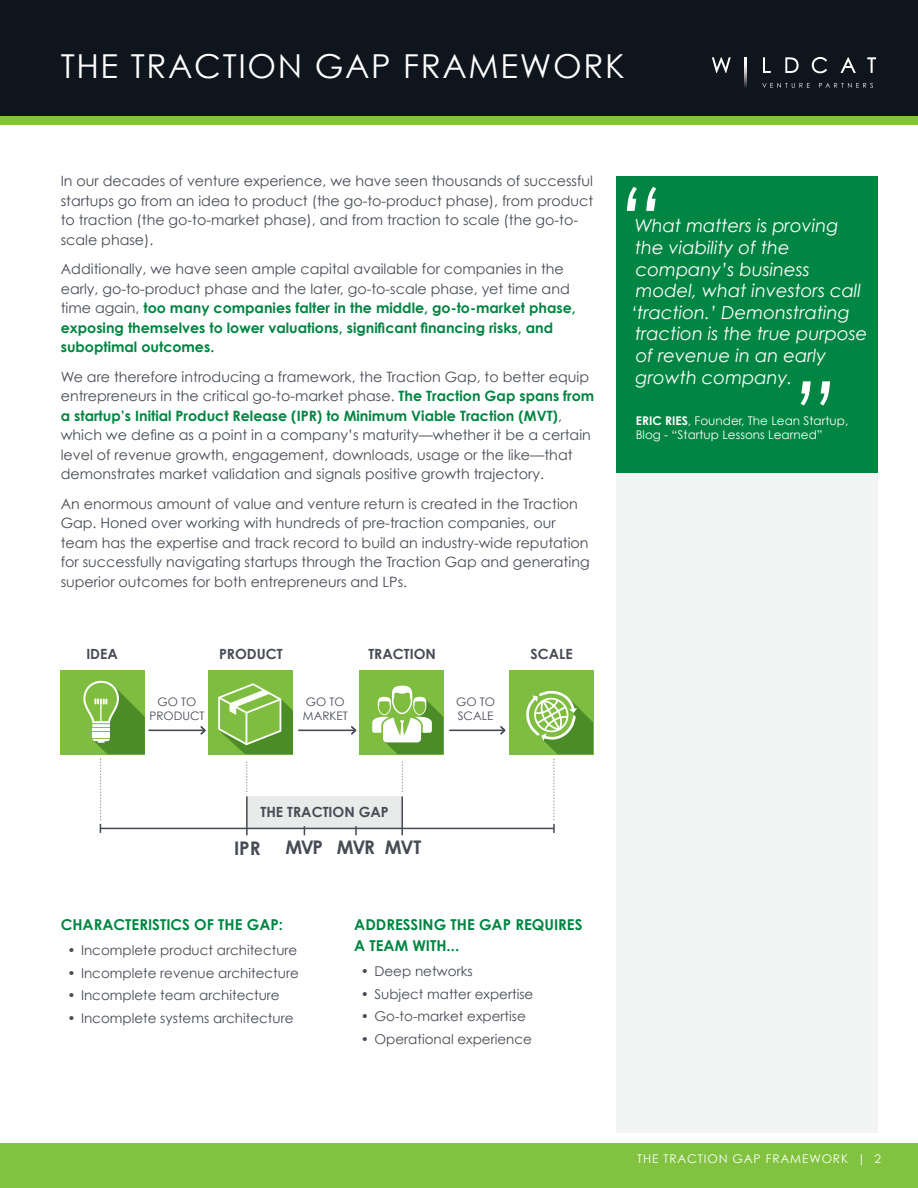
<style>
.page{position:relative;width:918px;height:1188px;background:#fff}
.page>*{position:absolute;margin:0;border:0;box-sizing:border-box;transform-origin:0 0}
.t1{font:italic 90px "Century Gothic";color:#fff}
.t2{font:33px "Century Gothic";letter-spacing:.05em;color:#fff}
.t3{font:700 18.75px "Century Gothic";letter-spacing:-.075em;color:#464b54}
.t4{font:italic 18px/21.6px "Century Gothic";color:#fff}
.Header_4{font:700 15px/21px "Century Gothic";color:#008542}
.Body_copy_9_5_13{font:14.25px/19.5px "Century Gothic";color:#464b54}
.Body_copy_9_5_13-2{font:700 14.25px/19.5px "Century Gothic";color:#008542}
.t5{font:700 14.1px "Century Gothic";color:#464b54}
.t6{font:13.5px "Century Gothic";color:#464b54}
.Quote_Author{font:12px/14.4px "Century Gothic";color:#fff}
.Quote_Author-2{font:12px "Century Gothic";letter-spacing:.07em;color:#fff}
.t7{font:11.7px "Century Gothic";color:#464b54}
.s1{font-weight:400;color:#464b54}
.s2{font-weight:700;color:#008542}
.s3{font-weight:700}
</style>
<div class="page">
<div style="left:0;top:0;width:918px;height:118px;background:#0e151d"></div>
<div style="left:0;top:117px;width:918px;height:8px;background:#81c340"></div>
<svg style="left:745px;top:73px;width:2px;height:15px"></svg>
<svg style="left:762px;top:83px;width:48px;height:5px"></svg>
<svg style="left:819px;top:83px;width:54px;height:5px"></svg>
<svg style="left:712px;top:57px;width:164px;height:16px"></svg>
<div style="left:0;top:1144px;width:918px;height:44px;background:#81c340"></div>
<div style="left:616px;top:445px;width:262px;height:688px;background:#f3f5f4"></div>
<div style="left:616px;top:176px;width:262px;height:297px;background:#008542"></div>
<div style="left:61px;top:670px;width:84px;height:84px;background:#7fbd41"></div>
<div style="left:209px;top:670px;width:84px;height:84px;background:#7fbd41"></div>
<div style="left:359px;top:670px;width:84px;height:84px;background:#7fbd41"></div>
<div style="left:509px;top:670px;width:84px;height:84px;background:#7fbd41"></div>
<svg style="left:218px;top:683px;width:75px;height:71px"></svg>
<svg style="left:372px;top:686px;width:71px;height:68px"></svg>
<hr style="left:149px;top:730px;width:56px;height:1px;background:#464b54">
<svg style="left:200px;top:726px;width:6px;height:9px"></svg>
<hr style="left:298px;top:730px;width:57px;height:1px;background:#464b54">
<svg style="left:351px;top:726px;width:6px;height:9px"></svg>
<hr style="left:449px;top:730px;width:55px;height:1px;background:#464b54">
<svg style="left:500px;top:726px;width:6px;height:9px"></svg>
<div style="left:246px;top:796px;width:156px;height:33px;background:#e9eaea"></div>
<hr style="left:100px;top:828px;width:454px;height:1px;background:#464b54">
<hr style="left:246px;top:796px;width:2px;height:39px;background:#464b54">
<svg style="left:246px;top:762px;width:1px;height:30px"></svg>
<svg style="left:402px;top:762px;width:1px;height:30px"></svg>
<svg style="left:355px;top:826px;width:2px;height:9px"></svg>
<hr style="left:401px;top:796px;width:2px;height:39px;background:#464b54">
<svg style="left:523px;top:690px;width:70px;height:143px"></svg>
<svg style="left:83px;top:681px;width:62px;height:152px"></svg>
<h2 class="t2" style="left:61px;top:46px;width:566px">THE TRACTION GAP FRAMEWORK</h2>
<p class="Body_copy_9_5_13" style="left:61px;top:171px;width:534px">In our decades of venture experience, we have seen thousands of successful startups go from an idea to product (the go-to-product phase), from product to traction (the go-to-market phase), and from traction to scale (the go-to&shy;scale phase).</p>
<p class="Body_copy_9_5_13-2" style="left:61px;top:259px;width:517px"><span class="s1">Additionally, we have seen ample capital available for companies in the early, go-to-product phase and the later, go-to-scale phase, yet time and time again,</span> too many companies falter in the middle, go-to-market phase, exposing themselves to lower valuations, significant financing risks, and suboptimal outcomes.</p>
<p class="Body_copy_9_5_13" style="left:61px;top:367px;width:535px">We are therefore introducing a framework, the Traction Gap, to better equip entrepreneurs in the critical go-to-market phase. <span class="s2">The Traction Gap spans from a startup’s Initial Product Release (IPR) to Minimum Viable Traction (MVT)</span>, which we define as a point in a company’s maturity—whether it be a certain level of revenue growth, engagement, downloads, usage or the like—that demonstrates market validation and signals positive growth trajectory.</p>
<p class="Body_copy_9_5_13" style="left:61px;top:494px;width:530px">An enormous amount of value and venture return is created in the Traction Gap. Honed over working with hundreds of pre-traction companies, our team has the expertise and track record to build an industry-wide reputation for successfully navigating startups through the Traction Gap and generating superior outcomes for both entrepreneurs and LPs.</p>
<p class="t5" style="left:86px;top:645px;width:33px">IDEA</p>
<p class="t5" style="left:219px;top:645px;width:65px">PRODUCT</p>
<p class="t5" style="left:368px;top:645px;width:69px">TRACTION</p>
<p class="t5" style="left:530px;top:645px;width:44px">SCALE</p>
<p class="t7" style="left:158px;top:694px;width:40px">GO TO</p>
<p class="t7" style="left:149px;top:709px;width:57px">PRODUCT</p>
<p class="t7" style="left:306px;top:694px;width:40px">GO TO</p>
<p class="t7" style="left:303px;top:709px;width:46px">MARKET</p>
<p class="t7" style="left:456px;top:694px;width:40px">GO TO</p>
<p class="t7" style="left:458px;top:709px;width:37px">SCALE</p>
<p class="t1" style="left:618px;top:166px;width:47px">“</p>
<p class="t4" style="left:631px;top:215px;width:238px">What matters is proving the viability of the company’s business model, what investors call ‘traction.’ Demonstrating traction is the true purpose of revenue in an early growth company.</p>
<p class="Quote_Author" style="left:636px;top:413px;width:214px"><span class="s3">ERIC RIES</span>, Founder, The Lean Startup,<br>Blog - “Startup Lessons Learned”</p>
<p class="t1" style="left:839px;top:427px;width:47px;rotate:-180deg">“</p>
<p class="t5" style="left:261px;top:803px;width:130px">THE TRACTION GAP</p>
<p class="t3" style="left:234px;top:837px;width:28px">IPR</p>
<p class="t3" style="left:285px;top:835px;width:39px">MVP</p>
<p class="t3" style="left:337px;top:835px;width:40px">MVR</p>
<p class="t3" style="left:385px;top:835px;width:38px">MVT</p>
<p class="Header_4" style="left:61px;top:914px;width:224px">CHARACTERISTICS OF THE GAP:</p>
<p class="t6" style="left:68px;top:942px;width:231px">• Incomplete product architecture</p>
<p class="t6" style="left:68px;top:965px;width:233px">• Incomplete revenue architecture</p>
<p class="t6" style="left:68px;top:987px;width:214px">• Incomplete team architecture</p>
<p class="t6" style="left:68px;top:1010px;width:228px">• Incomplete systems architecture</p>
<p class="Header_4" style="left:354px;top:914px;width:230px">ADDRESSING THE GAP REQUIRES<br>A TEAM WITH...</p>
<p class="t6" style="left:361px;top:963px;width:113px">• Deep networks</p>
<p class="t6" style="left:361px;top:986px;width:174px">• Subject matter expertise</p>
<p class="t6" style="left:361px;top:1008px;width:166px">• Go-to-market expertise</p>
<p class="t6" style="left:361px;top:1031px;width:173px">• Operational experience</p>
<p class="Quote_Author-2" style="left:637px;top:1151px;width:246px">THE TRACTION GAP FRAMEWORK | 2</p>
</div>
